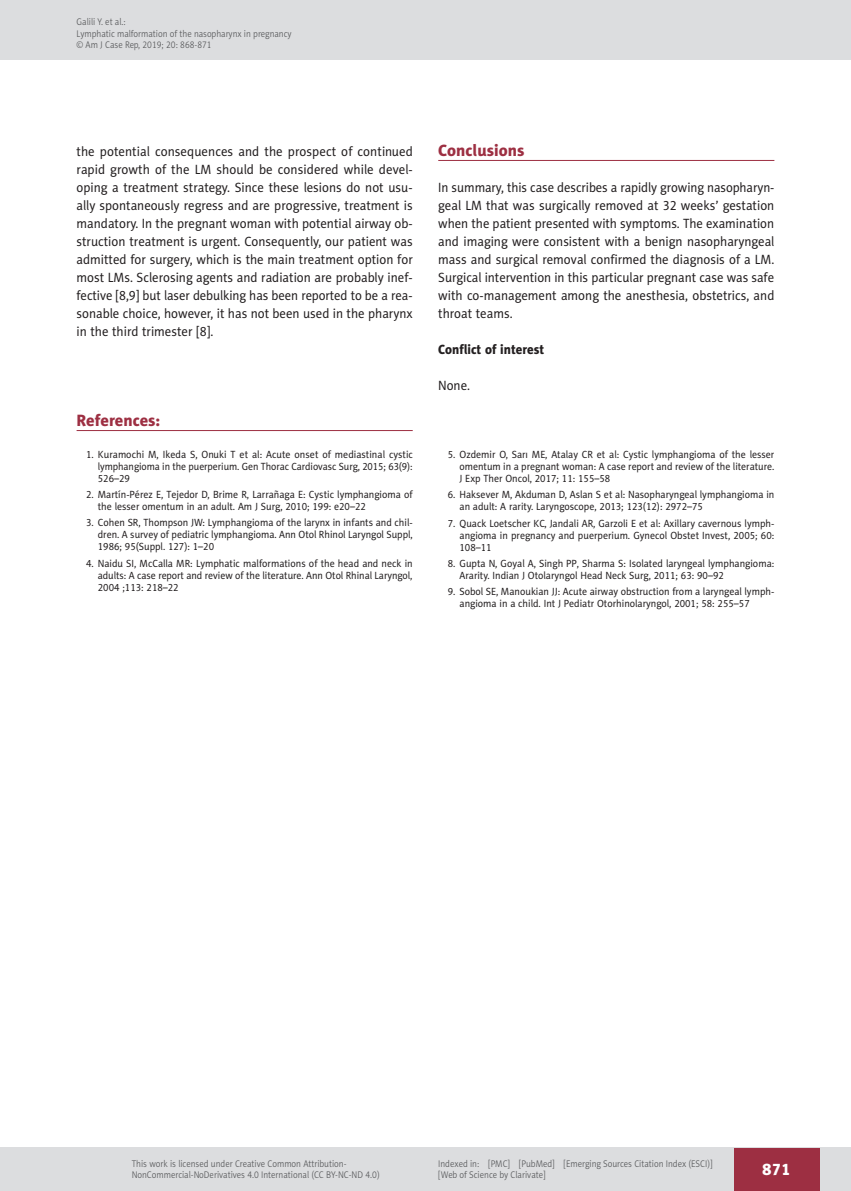
<style>
.page{position:relative;width:851px;height:1191px;background:#fff}
.page>*{position:absolute;margin:0;border:0;box-sizing:border-box;transform-origin:0 0}
.AJCR_Referencje_Tytu{font:16.5px "Naomi Sans EFN Heavy";color:#9d2f42}
.AJCR_Headline_1{font:16.5px "Naomi Sans EFN Heavy";color:#9d2f42}
.t1{font:16.5px "Naomi Sans EFN Heavy";color:#fff}
.AJCR_Body{font:13.5px/18px "Naomi Sans EFN";color:#231f20;text-align:justify;scale:.96 1}
.AJCR_Body-2{font:13.5px/18px "Naomi Sans EFN";color:#231f20;text-align:justify;scale:.94 1}
.AJCR_Headline_2{font:13.5px "Naomi Sans EFN Heavy";color:#231f20;scale:.95 1}
.AJCR_Body-3{font:13.5px "Naomi Sans EFN";color:#231f20;scale:.95 1}
.AJCR_Referencje_punk{font:10.5px/12px "Naomi Sans EFN";color:#231f20;text-align:justify;scale:.95 1}
.t2{font:9.75px/11.2px "Naomi Sans EFN Light";color:#57585a;scale:.9 1}
</style>
<div class="page">
<hr style="left:77px;top:430px;width:335px;height:1px;background:#9d2f42">
<hr style="left:438px;top:160px;width:336px;height:1px;background:#9d2f42">
<div style="left:0;top:1148px;width:850px;height:43px;background:#dcdddf"></div>
<div style="left:733px;top:1147px;width:86px;height:43px;background:#9d2f42"></div>
<div style="left:0;top:0;width:850px;height:60px;background:#dcdddf"></div>
<p class="t2" style="left:77px;top:16px;width:240px">Galili Y. et al.:<br>Lymphatic malformation of the nasopharynx in pregnancy © Am J Case Rep, 2019; 20: 868-871</p>
<p class="AJCR_Body" style="left:77px;top:142px;width:352px">the potential consequences and the prospect of continued rapid growth of the LM should be considered while devel&shy;oping a treatment strategy. Since these lesions do not usu&shy;ally spontaneously regress and are progressive, treatment is mandatory. In the pregnant woman with potential airway ob&shy;struction treatment is urgent. Consequently, our patient was admitted for surgery, which is the main treatment option for most LMs. Sclerosing agents and radiation are probably inef&shy;fective [8,9] but laser debulking has been reported to be a rea&shy;sonable choice, however, it has not been used in the pharynx in the third trimester [8].</p>
<p class="AJCR_Referencje_Tytu" style="left:77px;top:410px;width:85px">References:</p>
<p class="AJCR_Referencje_punk" style="left:98px;top:448px;width:333px;text-indent:-12px">1. Kuramochi M, Ikeda S, Onuki T et al: Acute onset of mediastinal cystic lymphangioma in the puerperium. Gen Thorac Cardiovasc Surg, 2015; 63(9):<br>526–29</p>
<p class="AJCR_Referencje_punk" style="left:98px;top:489px;width:333px;text-indent:-12px">2. Martín-Pérez E, Tejedor D, Brime R, Larrañaga E: Cystic lymphangioma of the lesser omentum in an adult. Am J Surg, 2010; 199: e20–22</p>
<p class="AJCR_Referencje_punk" style="left:98px;top:517px;width:333px;text-indent:-12px">3. Cohen SR, Thompson JW: Lymphangioma of the larynx in infants and chil&shy;dren. A survey of pediatric lymphangioma. Ann Otol Rhinol Laryngol Suppl, 1986; 95(Suppl. 127): 1–20</p>
<p class="AJCR_Referencje_punk" style="left:98px;top:557px;width:333px;text-indent:-12px">4. Naidu SI, McCalla MR: Lymphatic malformations of the head and neck in adults: A case report and review of the literature. Ann Otol Rhinal Laryngol, 2004 ;113: 218–22</p>
<p class="AJCR_Headline_1" style="left:438px;top:140px;width:88px">Conclusions</p>
<p class="AJCR_Body-2" style="left:438px;top:178px;width:359px">In summary, this case describes a rapidly growing nasopharyn&shy;geal LM that was surgically removed at 32 weeks’ gestation when the patient presented with symptoms. The examination and imaging were consistent with a benign nasopharyngeal mass and surgical removal confirmed the diagnosis of a LM.<br>Surgical intervention in this particular pregnant case was safe with co-management among the anesthesia, obstetrics, and throat teams.</p>
<p class="AJCR_Headline_2" style="left:438px;top:341px;width:113px">Conflict of interest</p>
<p class="AJCR_Body-3" style="left:438px;top:377px;width:35px">None.</p>
<p class="AJCR_Referencje_punk" style="left:459px;top:448px;width:333px;text-indent:-12px">5. Ozdemir O, Sarı ME, Atalay CR et al: Cystic lymphangioma of the lesser omentum in a pregnant woman: A case report and review of the literature.<br>J Exp Ther Oncol, 2017; 11: 155–58</p>
<p class="AJCR_Referencje_punk" style="left:459px;top:489px;width:333px;text-indent:-12px">6. Haksever M, Akduman D, Aslan S et al: Nasopharyngeal lymphangioma in an adult: A rarity. Laryngoscope, 2013; 123(12): 2972–75</p>
<p class="AJCR_Referencje_punk" style="left:459px;top:517px;width:333px;text-indent:-12px">7. Quack Loetscher KC, Jandali AR, Garzoli E et al: Axillary cavernous lymph&shy;angioma in pregnancy and puerperium. Gynecol Obstet Invest, 2005; 60:<br>108–11</p>
<p class="AJCR_Referencje_punk" style="left:459px;top:557px;width:333px;text-indent:-12px">8. Gupta N, Goyal A, Singh PP, Sharma S: Isolated laryngeal lymphangioma:<br>Ararity. Indian J Otolaryngol Head Neck Surg, 2011; 63: 90–92</p>
<p class="AJCR_Referencje_punk" style="left:459px;top:585px;width:333px;text-indent:-12px">9. Sobol SE, Manoukian JJ: Acute airway obstruction from a laryngeal lymph&shy;angioma in a child. Int J Pediatr Otorhinolaryngol, 2001; 58: 255–57</p>
<p class="t2" style="left:132px;top:1158px;width:277px">This work is licensed under Creative Common Attribution-<br>NonCommercial-NoDerivatives 4.0 International (CC BY-NC-ND 4.0)</p>
<p class="t2" style="left:438px;top:1158px;width:306px">Indexed in: [PMC] [PubMed] [Emerging Sources Citation Index (ESCI)] [Web of Science by Clarivate]</p>
<h1 class="t1" style="left:762px;top:1159px;width:30px">871</h1>
</div>
